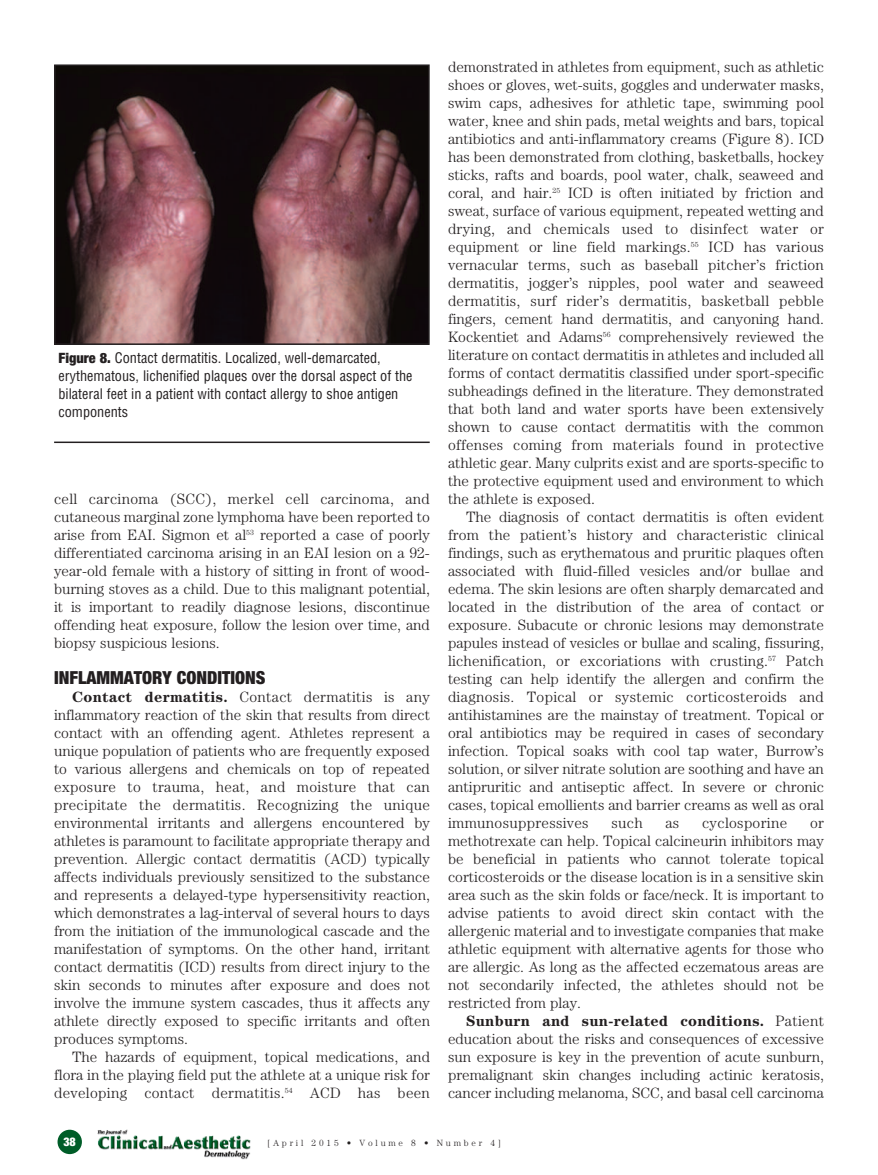
<style>
.page{position:relative;width:878px;height:1175px;background:#fff}
.page>*{position:absolute;margin:0;border:0;box-sizing:border-box;transform-origin:0 0}
.t1{font:900 condensed 18px "Helvetica Neue LT Std";color:#231f20}
.t2{font:300 15px/18px "Century Std";color:#231f20;text-align:justify}
.t3{font:300 15px "Century Std";letter-spacing:.02em;color:#231f20}
.t4{font:condensed 14.25px/18px "Helvetica";color:#231f20}
.t5{font:900 condensed 12px "Helvetica Neue LT Std";color:#fff}
.t6{font:300 9px "Century Std";letter-spacing:.31em;color:#231f20}
.s1{font-family:"Helvetica Neue LT Std";font-weight:900}
.s2{font-weight:700}
</style>
<div class="page">
<div style="left:58px;top:1129px;width:24px;height:25px;background:#005d28;border-radius:50%"></div>
<img style="left:97px;top:1129px;width:154px;height:30px">
<img style="left:57px;top:67px;width:369px;height:275px">
<div style="left:54px;top:64px;width:375px;height:281px;border:2px solid #231f20"></div>
<hr style="left:54px;top:441px;width:375px;height:2px;background:#231f20">
<p class="t4" style="left:58px;top:349px;width:355px"><span class="s1">Figure 8.</span> Contact dermatitis. Localized, well-demarcated, erythematous, lichenified plaques over the dorsal aspect of the bilateral feet in a patient with contact allergy to shoe antigen components</p>
<p class="t2" style="left:54px;top:491px;width:377px">cell carcinoma (SCC), merkel cell carcinoma, and cutaneous marginal zone lymphoma have been reported to arise from EAI. Sigmon et al<sup>53</sup> reported a case of poorly differentiated carcinoma arising in an EAI lesion on a 92- year-old female with a history of sitting in front of wood&shy;burning stoves as a child. Due to this malignant potential, it is important to readily diagnose lesions, discontinue offending heat exposure, follow the lesion over time, and biopsy suspicious lesions.</p>
<p class="t1" style="left:54px;top:671px;width:213px">INFLAMMATORY CONDITIONS</p>
<p class="t2" style="left:54px;top:689px;width:377px;text-indent:18px"><span class="s2">Contact dermatitis.</span> Contact dermatitis is any inflammatory reaction of the skin that results from direct contact with an offending agent. Athletes represent a unique population of patients who are frequently exposed to various allergens and chemicals on top of repeated exposure to trauma, heat, and moisture that can precipitate the dermatitis. Recognizing the unique environmental irritants and allergens encountered by athletes is paramount to facilitate appropriate therapy and prevention. Allergic contact dermatitis (ACD) typically affects individuals previously sensitized to the substance and represents a delayed-type hypersensitivity reaction, which demonstrates a lag-interval of several hours to days from the initiation of the immunological cascade and the manifestation of symptoms. On the other hand, irritant contact dermatitis (ICD) results from direct injury to the skin seconds to minutes after exposure and does not involve the immune system cascades, thus it affects any athlete directly exposed to specific irritants and often produces symptoms.</p>
<p class="t2" style="left:54px;top:1049px;width:377px;text-indent:18px">The hazards of equipment, topical medications, and flora in the playing field put the athlete at a unique risk for developing contact dermatitis.<sup>54</sup> ACD has been</p>
<p class="t2" style="left:448px;top:59px;width:377px">demonstrated in athletes from equipment, such as athletic shoes or gloves, wet-suits, goggles and underwater masks, swim caps, adhesives for athletic tape, swimming pool water, knee and shin pads, metal weights and bars, topical antibiotics and anti-inflammatory creams (Figure 8). ICD has been demonstrated from clothing, basketballs, hockey sticks, rafts and boards, pool water, chalk, seaweed and coral, and hair.<sup>25</sup> ICD is often initiated by friction and sweat, surface of various equipment, repeated wetting and drying, and chemicals used to disinfect water or equipment or line field markings.<sup>55</sup> ICD has various vernacular terms, such as baseball pitcher’s friction dermatitis, jogger’s nipples, pool water and seaweed dermatitis, surf rider’s dermatitis, basketball pebble fingers, cement hand dermatitis, and canyoning hand.<br>Kockentiet and Adams<sup>56</sup> comprehensively reviewed the literature on contact dermatitis in athletes and included all forms of contact dermatitis classified under sport-specific subheadings defined in the literature. They demonstrated that both land and water sports have been extensively shown to cause contact dermatitis with the common offenses coming from materials found in protective athletic gear. Many culprits exist and are sports-specific to the protective equipment used and environment to which the athlete is exposed.</p>
<p class="t2" style="left:448px;top:509px;width:377px;text-indent:18px">The diagnosis of contact dermatitis is often evident from the patient’s history and characteristic clinical findings, such as erythematous and pruritic plaques often associated with fluid-filled vesicles and/or bullae and edema. The skin lesions are often sharply demarcated and located in the distribution of the area of contact or exposure. Subacute or chronic lesions may demonstrate papules instead of vesicles or bullae and scaling, fissuring, lichenification, or excoriations with crusting.<sup>57</sup> Patch testing can help identify the allergen and confirm the diagnosis. Topical or systemic corticosteroids and antihistamines are the mainstay of treatment. Topical or oral antibiotics may be required in cases of secondary infection. Topical soaks with cool tap water, Burrow’s solution, or silver nitrate solution are soothing and have an antipruritic and antiseptic affect. In severe or chronic cases, topical emollients and barrier creams as well as oral immunosuppressives</p>
<p class="t2" style="left:611px;top:815px;width:33px">such</p>
<p class="t2" style="left:665px;top:815px;width:15px">as</p>
<p class="t3" style="left:702px;top:818px;width:87px">cyclosporine</p>
<p class="t2" style="left:448px;top:815px;width:377px;text-indent:362px">or methotrexate can help. Topical calcineurin inhibitors may be beneficial in patients who cannot tolerate topical corticosteroids or the disease location is in a sensitive skin area such as the skin folds or face/neck. It is important to advise patients to avoid direct skin contact with the allergenic material and to investigate companies that make athletic equipment with alternative agents for those who are allergic. As long as the affected eczematous areas are not secondarily infected, the athletes should not be restricted from play.</p>
<p class="t2" style="left:448px;top:1013px;width:377px;text-indent:18px"><span class="s2">Sunburn and sun-related conditions.</span> Patient education about the risks and consequences of excessive sun exposure is key in the prevention of acute sunburn, premalignant skin changes including actinic keratosis, cancer including melanoma, SCC, and basal cell carcinoma</p>
<p class="t5" style="left:64px;top:1137px;width:14px">38</p>
<p class="t6" style="left:267px;top:1139px;width:234px">[April 2015 • Volume 8 • Number 4]</p>
</div>
